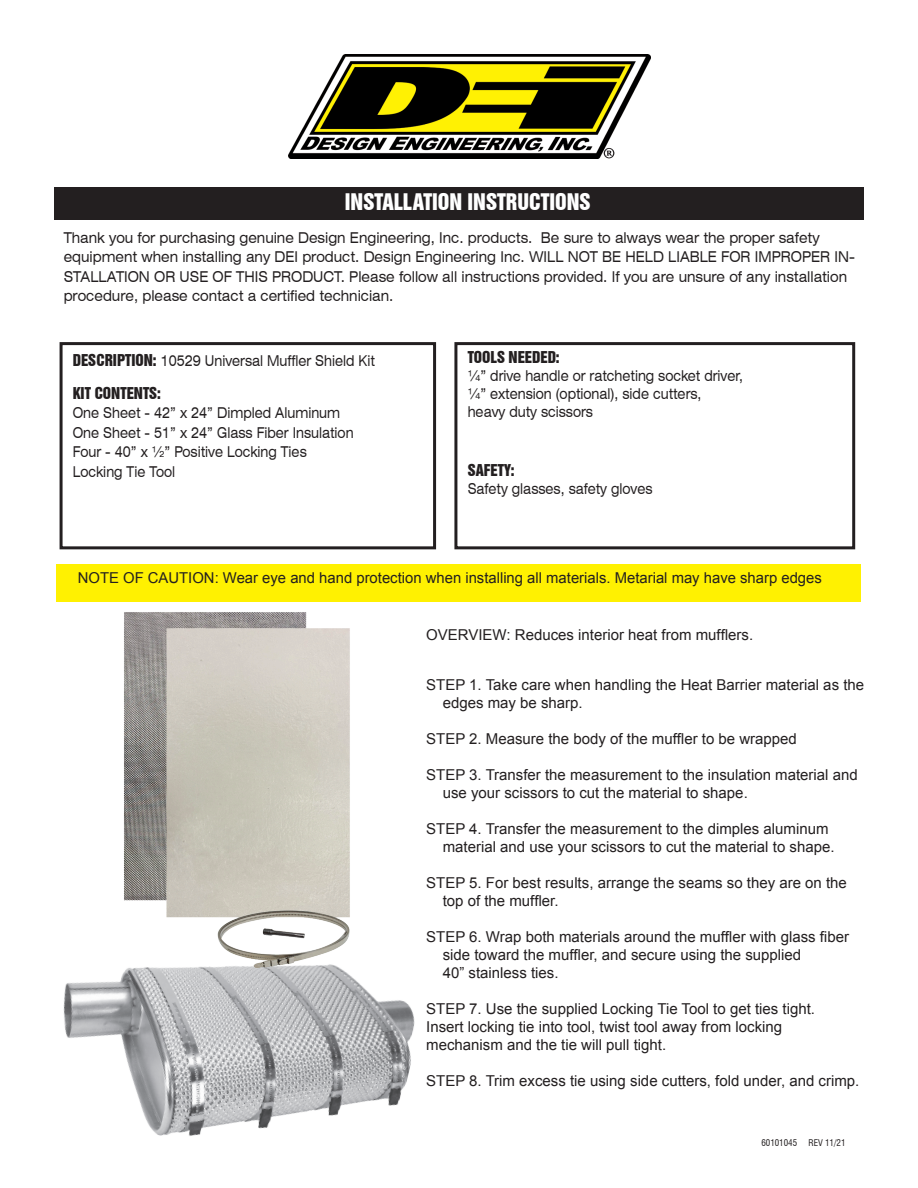
<style>
.page{position:relative;width:918px;height:1188px;background:#fff}
.page>*{position:absolute;margin:0;border:0;box-sizing:border-box;transform-origin:0 0}
.t1{font:21px "Swiss 921 BT Regular A";color:#fff}
.t2{font:15px/18px "Arial";color:#231f20}
.t3{font:expanded 15px/19.5px "Swiss 721 BT";color:#231f20;scale:.85 1}
.t4{font:expanded 15px/18px "Swiss 721 BT";color:#231f20;scale:.8 1}
.t5{font:15px "Swiss 921 BT Regular A";color:#231f20}
.t6{font:condensed 9px "Swiss 721 BT";color:#231f20}
.s1{font-family:"Swiss 921 BT Regular A";font-stretch:normal}
</style>
<div class="page">
<div style="left:54px;top:187px;width:810px;height:33px;background:#231f20"></div>
<div style="left:60px;top:342px;width:376px;height:207px;border:3px solid #231f20"></div>
<div style="left:454px;top:342px;width:401px;height:207px;border:3px solid #231f20"></div>
<img style="left:289px;top:54px;width:361px;height:105px">
<svg style="left:604px;top:148px;width:10px;height:10px"></svg>
<div style="left:57px;top:564px;width:804px;height:38px;background:#fff101"></div>
<img style="left:63px;top:982px;width:352px;height:154px">
<img style="left:114px;top:612px;width:267px;height:398px">
<p class="t1" style="left:345px;top:188px;width:247px">INSTALLATION INSTRUCTIONS</p>
<p class="t3" style="left:64px;top:228px;width:932px">Thank you for purchasing genuine Design Engineering, Inc. products. Be sure to always wear the proper safety equipment when installing any DEI product. Design Engineering Inc. WILL NOT BE HELD LIABLE FOR IMPROPER IN-STALLATION OR USE OF THIS PRODUCT. Please follow all instructions provided. If you are unsure of any installation procedure, please contact a certified technician.</p>
<p class="t4" style="left:73px;top:351px;width:379px"><span class="s1">DESCRIPTION:</span> 10529 Universal Muffler Shield Kit</p>
<p class="t5" style="left:73px;top:383px;width:90px">KIT CONTENTS:</p>
<p class="t4" style="left:73px;top:404px;width:336px">One Sheet - 42” x 24” Dimpled Aluminum</p>
<p class="t4" style="left:73px;top:423px;width:353px">One Sheet - 51” x 24” Glass Fiber Insulation</p>
<p class="t4" style="left:73px;top:443px;width:294px">Four - 40” x ½” Positive Locking Ties</p>
<p class="t4" style="left:73px;top:462px;width:130px">Locking Tie Tool</p>
<p class="t5" style="left:468px;top:347px;width:94px">TOOLS NEEDED:</p>
<p class="t4" style="left:468px;top:367px;width:346px">¼” drive handle or ratcheting socket driver, ¼” extension (optional), side cutters,<br>heavy duty scissors</p>
<p class="t5" style="left:468px;top:460px;width:48px">SAFETY:</p>
<p class="t4" style="left:468px;top:479px;width:233px">Safety glasses, safety gloves</p>
<p class="t2" style="left:78px;top:569px;width:746px">NOTE OF CAUTION: Wear eye and hand protection when installing all materials. Metarial may have sharp edges</p>
<p class="t2" style="left:426px;top:625px;width:329px">OVERVIEW: Reduces interior heat from mufflers.</p>
<p class="t2" style="left:443px;top:676px;width:423px;text-indent:-16px">STEP 1. Take care when handling the Heat Barrier material as the edges may be sharp.</p>
<p class="t2" style="left:426px;top:730px;width:372px">STEP 2. Measure the body of the muffler to be wrapped</p>
<p class="t2" style="left:443px;top:766px;width:417px;text-indent:-16px">STEP 3. Transfer the measurement to the insulation material and use your scissors to cut the material to shape.</p>
<p class="t2" style="left:443px;top:820px;width:393px;text-indent:-16px">STEP 4. Transfer the measurement to the dimples aluminum material and use your scissors to cut the material to shape.</p>
<p class="t2" style="left:443px;top:874px;width:406px;text-indent:-16px">STEP 5. For best results, arrange the seams so they are on the top of the muffler.</p>
<p class="t2" style="left:443px;top:928px;width:408px;text-indent:-16px">STEP 6. Wrap both materials around the muffler with glass fiber side toward the muffler, and secure using the supplied<br>40” stainless ties.</p>
<p class="t2" style="left:426px;top:1000px;width:390px">STEP 7. Use the supplied Locking Tie Tool to get ties tight.</p>
<p class="t2" style="left:426px;top:1018px;width:357px">Insert locking tie into tool, twist tool away from locking</p>
<p class="t2" style="left:426px;top:1036px;width:242px">mechanism and the tie will pull tight.</p>
<p class="t2" style="left:426px;top:1072px;width:435px">STEP 8. Trim excess tie using side cutters, fold under, and crimp.</p>
<p class="t6" style="left:761px;top:1138px;width:86px">60101045 REV 11/21</p>
</div>
